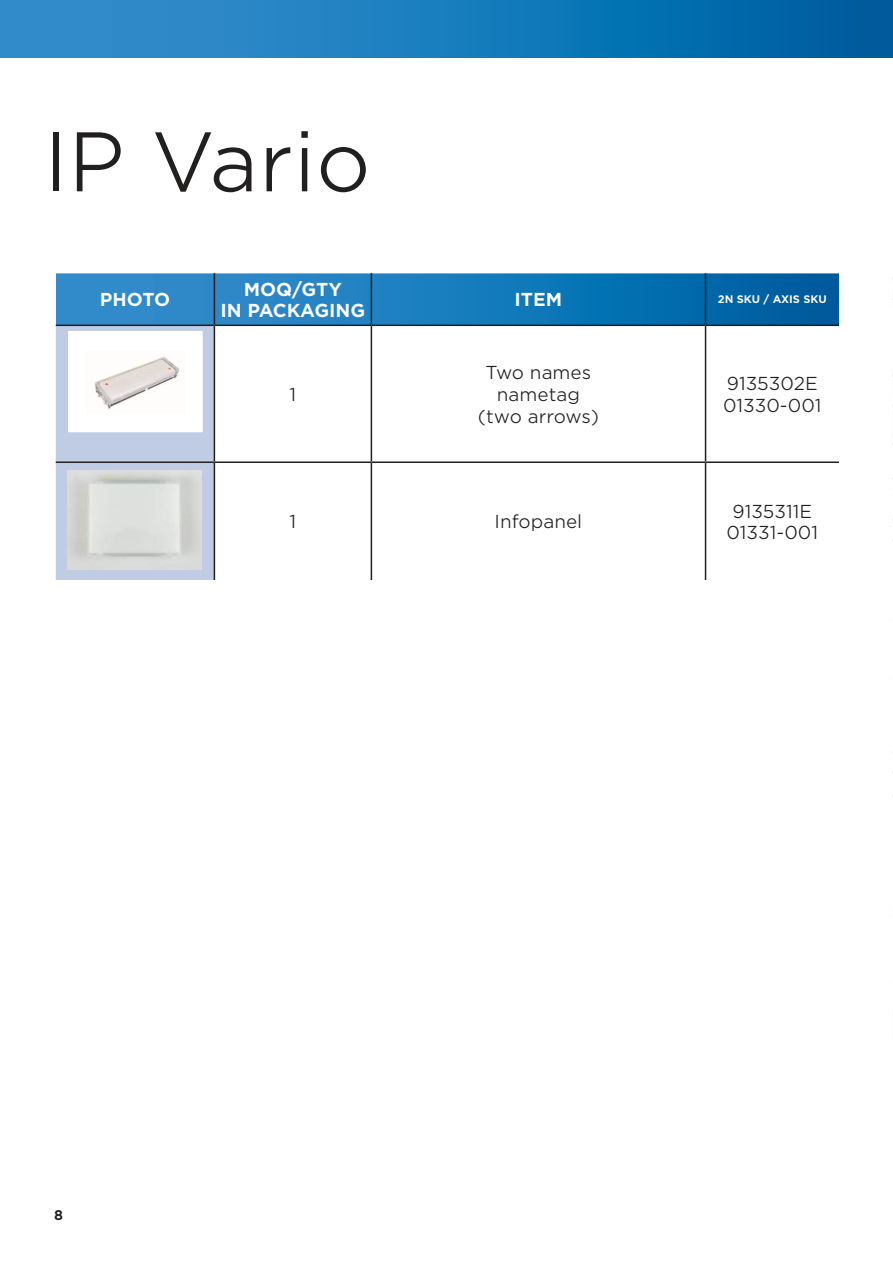
<style>
.page{position:relative;width:893px;height:1263px;background:#fff}
.page>*{position:absolute;margin:0;border:0;box-sizing:border-box;transform-origin:0 0}
.t1{font:300 81px "Gotham S Sm";color:#221f1f}
.t2{font:300 18px/21.6px "Gotham S Sm";color:#221f1f;text-align:center}
.t3{font:700 18px/21.6px "Gotham S Sm";color:#fff;text-align:center}
.t4{font:700 13.5px "Gotham S Sm";color:#221f1f}
.t5{font:700 10.5px "Gotham S Sm";color:#fff}
</style>
<div class="page">
<img style="left:0;top:0;width:893px;height:57px">
<img style="left:892px;top:277px;width:1px;height:520px">
<img style="left:56px;top:273px;width:783px;height:52px">
<div style="left:56px;top:326px;width:158px;height:254px;background:#bfcce4"></div>
<hr style="left:214px;top:273px;width:1px;height:52px;background:#221f1f">
<hr style="left:371px;top:273px;width:1px;height:52px;background:#221f1f">
<hr style="left:705px;top:273px;width:1px;height:52px;background:#221f1f">
<hr style="left:56px;top:325px;width:158px;height:1px;background:#221f1f">
<hr style="left:214px;top:325px;width:157px;height:1px;background:#221f1f">
<hr style="left:214px;top:326px;width:1px;height:135px;background:#221f1f">
<hr style="left:371px;top:325px;width:334px;height:1px;background:#221f1f">
<hr style="left:371px;top:326px;width:1px;height:135px;background:#221f1f">
<hr style="left:705px;top:325px;width:134px;height:1px;background:#221f1f">
<hr style="left:705px;top:326px;width:1px;height:135px;background:#221f1f">
<hr style="left:56px;top:461px;width:158px;height:2px;background:#221f1f">
<hr style="left:214px;top:461px;width:157px;height:2px;background:#221f1f">
<hr style="left:214px;top:463px;width:1px;height:117px;background:#221f1f">
<hr style="left:371px;top:461px;width:334px;height:2px;background:#221f1f">
<hr style="left:371px;top:463px;width:1px;height:117px;background:#221f1f">
<hr style="left:705px;top:461px;width:134px;height:2px;background:#221f1f">
<hr style="left:705px;top:463px;width:1px;height:117px;background:#221f1f">
<div style="left:68px;top:331px;width:135px;height:101px;background:#fff"></div>
<img style="left:68px;top:470px;width:133px;height:100px">
<img style="left:94px;top:356px;width:86px;height:53px">
<h1 class="t1" style="left:43px;top:124px;width:329px">IP Vario</h1>
<p class="t3" style="left:100px;top:290px;width:72px">PHOTO</p>
<p class="t3" style="left:220px;top:279px;width:146px">MOQ/GTY<br>IN PACKAGING</p>
<p class="t2" style="left:290px;top:384px;width:8px">1</p>
<p class="t3" style="left:515px;top:290px;width:49px">ITEM</p>
<p class="t5" style="left:718px;top:295px;width:110px">2N SKU / AXIS SKU</p>
<p class="t2" style="left:478px;top:363px;width:122px">Two names nametag (two arrows)</p>
<p class="t2" style="left:723px;top:374px;width:100px;text-align:left">9135302E<br>01330-001</p>
<p class="t2" style="left:290px;top:512px;width:8px">1</p>
<p class="t2" style="left:495px;top:512px;width:89px">Infopanel</p>
<p class="t2" style="left:726px;top:501px;width:93px">9135311E<br>01331-001</p>
<p class="t4" style="left:54px;top:1208px;width:10px">8</p>
</div>
